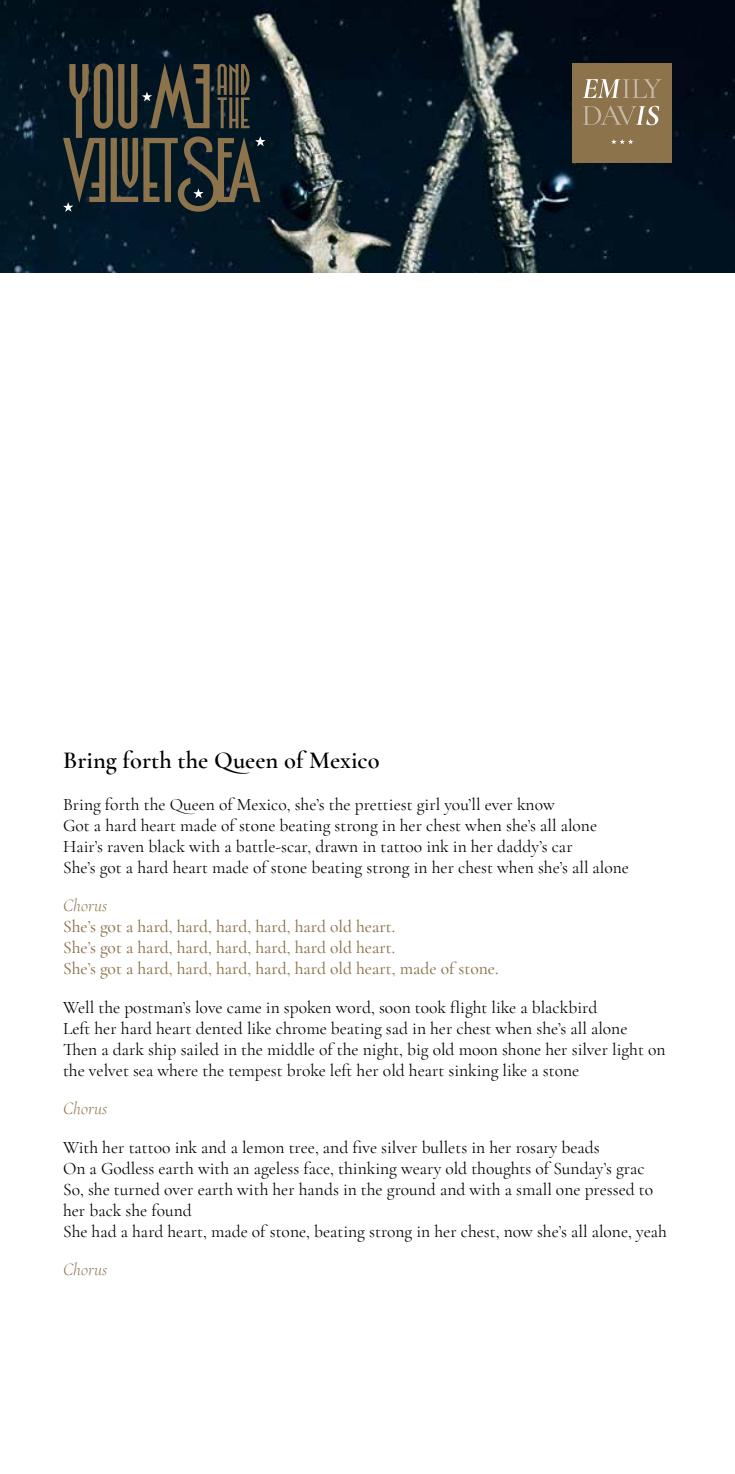
<style>
.page{position:relative;width:735px;height:1474px;background:#fff}
.page>*{position:absolute;margin:0;border:0;box-sizing:border-box;transform-origin:0 0}
.t1{font:600 24.5px "Cormorant Garamond";color:#000}
.t2{font:17.5px/21px "Cormorant Garamond";color:#000}
.t3{font:500 17.5px/21px "Cormorant Garamond";color:#8c734c}
.t4{font:italic 300 17.5px "Cormorant Garamond";color:#8c734c}
</style>
<div class="page">
<img style="left:0;top:0;width:734px;height:273px">
<svg style="left:63px;top:63px;width:202px;height:149px;background:#323732"></svg>
<div style="left:572px;top:63px;width:99px;height:99px;background:#8c734c"></div>
<svg style="left:583px;top:106px;width:76px;height:19px"></svg>
<svg style="left:582px;top:79px;width:79px;height:19px"></svg>
<svg style="left:611px;top:139px;width:22px;height:5px"></svg>
<h1 class="t1" style="left:63px;top:744px;width:318px">Bring forth the Queen of Mexico</h1>
<p class="t2" style="left:63px;top:793px;width:567px">Bring forth the Queen of Mexico, she’s the prettiest girl you’ll ever know<br>Got a hard heart made of stone beating strong in her chest when she’s all alone Hair’s raven black with a battle-scar, drawn in tattoo ink in her daddy’s car<br>She’s got a hard heart made of stone beating strong in her chest when she’s all alone</p>
<p class="t4" style="left:63px;top:895px;width:46px">Chorus</p>
<p class="t3" style="left:63px;top:916px;width:437px">She’s got a hard, hard, hard, hard, hard old heart.<br>She’s got a hard, hard, hard, hard, hard old heart.<br>She’s got a hard, hard, hard, hard, hard old heart, made of stone.</p>
<p class="t2" style="left:63px;top:996px;width:603px">Well the postman’s love came in spoken word, soon took flight like a blackbird<br>Left her hard heart dented like chrome beating sad in her chest when she’s all alone Then a dark ship sailed in the middle of the night, big old moon shone her silver light on the velvet sea where the tempest broke left her old heart sinking like a stone</p>
<p class="t4" style="left:63px;top:1098px;width:46px">Chorus</p>
<p class="t2" style="left:63px;top:1136px;width:605px">With her tattoo ink and a lemon tree, and five silver bullets in her rosary beads<br>On a Godless earth with an ageless face, thinking weary old thoughts of Sunday’s grac So, she turned over earth with her hands in the ground and with a small one pressed to her back she found<br>She had a hard heart, made of stone, beating strong in her chest, now she’s all alone, yeah</p>
<p class="t4" style="left:63px;top:1259px;width:46px">Chorus</p>
</div>
